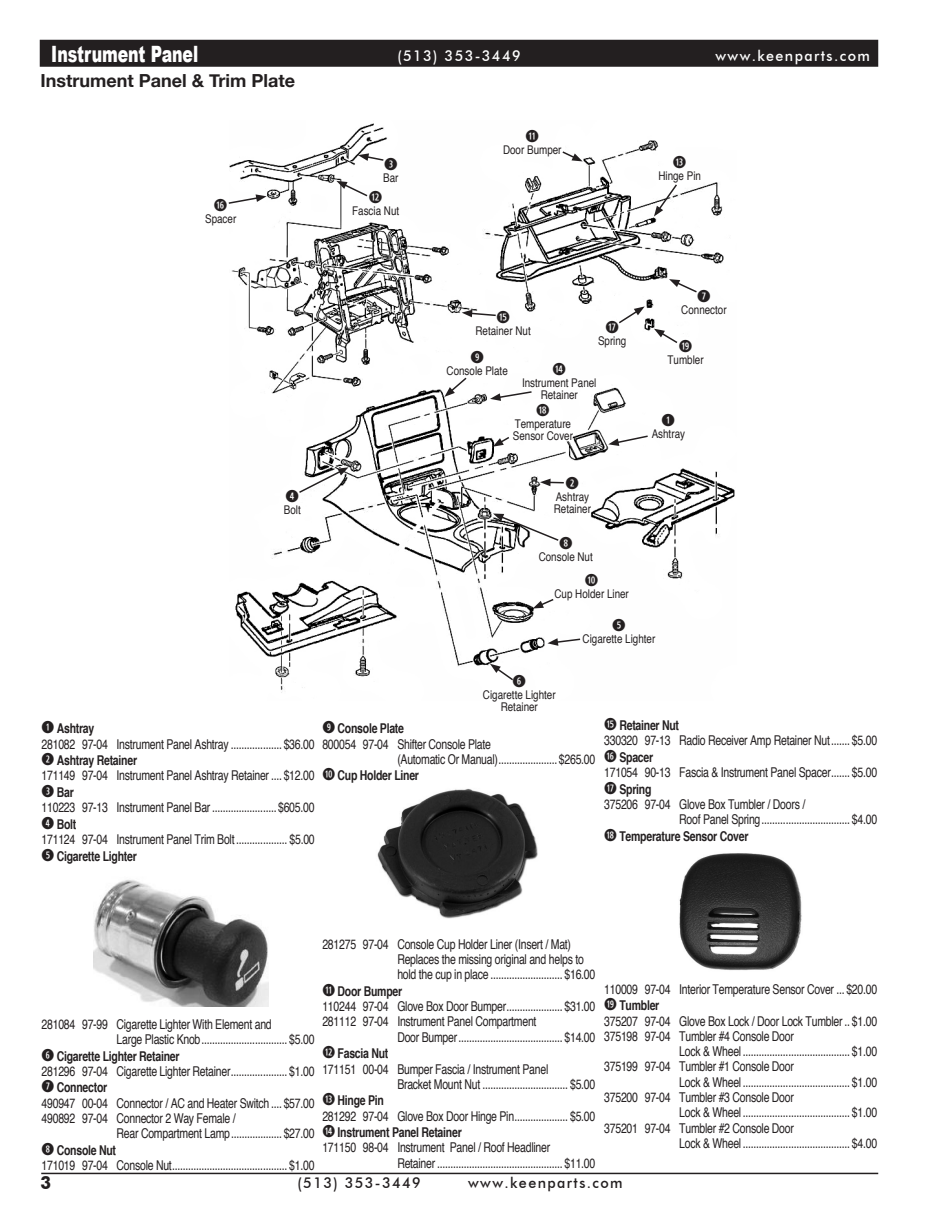
<style>
.page{position:relative;width:945px;height:1215px;background:#fff}
.page>*{position:absolute;margin:0;border:0;box-sizing:border-box;transform-origin:0 0}
.t1{font:900 22.5px "Arial";letter-spacing:-.005em;color:#fff;scale:.7 1}
.t2{font:700 18px "Helvetica Neue";color:#231f20}
.t3{font:700 18px "Schol Broadway";color:#231f20;scale:.95 1}
.t4{font:700 16.5px "Combi Numerals";color:#231f20}
.t5{font:500 15px "Schol Broadway";letter-spacing:.1em;color:#231f20;scale:.95 1}
.t6{font:500 15px "Schol Broadway";letter-spacing:.1em;color:#fff;scale:.95 1}
.t7{font:condensed 13.5px/15.9px "Helvetica";letter-spacing:-.02em;color:#231f20;scale:.95 1}
.t8{font:700 condensed 13.5px "Helvetica";letter-spacing:-.02em;color:#231f20;scale:.95 1}
.t9{font:condensed 12px/12px "Helvetica";color:#231f20}
.s1{font-family:"Combi Numerals";font-weight:700;font-stretch:normal;font-size:16.5px}
.s2{font-weight:700}
.s3{font-family:"Combi Numerals";font-stretch:normal;font-size:16.5px}
</style>
<div class="page">
<div style="left:40px;top:40px;width:838px;height:27px;background:#231f20;border:2px solid #231f20"></div>
<hr style="left:41px;top:1173px;width:837px;height:1px;background:#231f20">
<img style="left:93px;top:880px;width:176px;height:126px">
<img style="left:377px;top:788px;width:161px;height:131px">
<img style="left:679px;top:853px;width:123px;height:117px">
<img style="left:230px;top:123px;width:505px;height:570px">
<svg style="left:608px;top:420px;width:81px;height:26px"></svg>
<svg style="left:358px;top:153px;width:27px;height:9px"></svg>
<svg style="left:282px;top:502px;width:22px;height:16px"></svg>
<svg style="left:298px;top:467px;width:51px;height:27px"></svg>
<svg style="left:547px;top:630px;width:111px;height:19px"></svg>
<svg style="left:480px;top:664px;width:79px;height:29px"></svg>
<svg style="left:678px;top:301px;width:52px;height:17px"></svg>
<svg style="left:669px;top:279px;width:29px;height:15px"></svg>
<svg style="left:654px;top:167px;width:49px;height:50px"></svg>
<svg style="left:493px;top:479px;width:103px;height:93px"></svg>
<svg style="left:443px;top:362px;width:155px;height:41px"></svg>
<svg style="left:533px;top:584px;width:99px;height:25px"></svg>
<svg style="left:336px;top:169px;width:66px;height:57px"></svg>
<svg style="left:228px;top:194px;width:39px;height:34px"></svg>
<svg style="left:501px;top:139px;width:82px;height:22px"></svg>
<svg style="left:654px;top:329px;width:53px;height:40px"></svg>
<svg style="left:493px;top:414px;width:83px;height:36px"></svg>
<svg style="left:595px;top:332px;width:34px;height:19px"></svg>
<svg style="left:617px;top:306px;width:28px;height:19px"></svg>
<svg style="left:462px;top:310px;width:72px;height:36px"></svg>
<p class="t1" style="left:51px;top:41px;width:211px">Instrument Panel</p>
<p class="t2" style="left:40px;top:66px;width:256px">Instrument Panel &amp; Trim Plate</p>
<p class="t4" style="left:214px;top:198px;width:15px">J</p>
<p class="t9" style="left:205px;top:212px;width:33px">Spacer</p>
<p class="t6" style="left:397px;top:46px;width:131px">(513) 353-3449</p>
<p class="t6" style="left:715px;top:47px;width:164px">www.keenparts.com</p>
<p class="t4" style="left:384px;top:157px;width:15px">E</p>
<p class="t9" style="left:383px;top:171px;width:17px">Bar</p>
<p class="t4" style="left:369px;top:191px;width:15px">D</p>
<p class="t9" style="left:352px;top:205px;width:49px">Fascia Nut</p>
<p class="t4" style="left:526px;top:129px;width:15px">S</p>
<p class="t9" style="left:503px;top:143px;width:60px">Door Bumper</p>
<p class="t4" style="left:673px;top:156px;width:15px">F</p>
<p class="t9" style="left:658px;top:169px;width:44px">Hinge Pin</p>
<p class="t4" style="left:496px;top:311px;width:15px">H</p>
<p class="t9" style="left:476px;top:324px;width:57px">Retainer Nut</p>
<p class="t4" style="left:605px;top:321px;width:15px">K</p>
<p class="t9" style="left:598px;top:334px;width:30px">Spring</p>
<p class="t4" style="left:470px;top:350px;width:15px">O</p>
<p class="t9" style="left:447px;top:364px;width:63px">Console Plate</p>
<p class="t4" style="left:553px;top:363px;width:15px">G</p>
<p class="t9" style="left:522px;top:376px;width:76px;text-align:center">Instrument Panel<br>Retainer</p>
<p class="t4" style="left:536px;top:404px;width:15px">L</p>
<p class="t9" style="left:513px;top:417px;width:62px">Temperature<br>Sensor Cover</p>
<p class="t4" style="left:697px;top:290px;width:15px">U</p>
<p class="t9" style="left:681px;top:303px;width:47px">Connector</p>
<p class="t4" style="left:679px;top:340px;width:15px">;</p>
<p class="t9" style="left:668px;top:354px;width:38px">Tumbler</p>
<p class="t4" style="left:662px;top:413px;width:15px">Q</p>
<p class="t9" style="left:652px;top:427px;width:35px">Ashtray</p>
<p class="t4" style="left:286px;top:490px;width:15px">R</p>
<p class="t9" style="left:284px;top:504px;width:18px">Bolt</p>
<p class="t4" style="left:566px;top:477px;width:15px">W</p>
<p class="t9" style="left:554px;top:491px;width:39px">Ashtray<br>Retainer</p>
<p class="t4" style="left:559px;top:537px;width:15px">I</p>
<p class="t9" style="left:539px;top:550px;width:56px">Console Nut</p>
<p class="t4" style="left:585px;top:574px;width:15px">A</p>
<p class="t9" style="left:555px;top:588px;width:76px">Cup Holder Liner</p>
<p class="t4" style="left:612px;top:619px;width:15px">T</p>
<p class="t9" style="left:583px;top:632px;width:74px">Cigarette Lighter</p>
<p class="t7" style="left:42px;top:720px;width:289px"><span class="s1">Q</span> <span class="s2">Ashtray<br></span>281082 97-04 Instrument Panel Ashtray ................... $36.00<br><span class="s1">W</span> <span class="s2">Ashtray Retainer<br></span>171149 97-04 Instrument Panel Ashtray Retainer .... $12.00<br><span class="s1">E</span> <span class="s2">Bar<br></span>110223 97-13 Instrument Panel Bar ........................ $605.00<br><span class="s1">R</span> <span class="s2">Bolt<br></span>171124 97-04 Instrument Panel Trim Bolt ................... $5.00<br><span class="s1">T</span> <span class="s2">Cigarette Lighter</span></p>
<p class="t4" style="left:513px;top:675px;width:15px">Y</p>
<p class="t9" style="left:483px;top:689px;width:74px;text-align:center">Cigarette Lighter<br>Retainer</p>
<p class="t8" style="left:322px;top:720px;width:87px"><span class="s3">O</span> Console Plate</p>
<p class="t7" style="left:322px;top:736px;width:179px">800054 97-04 Shifter Console Plate</p>
<p class="t7" style="left:397px;top:751px;width:210px">(Automatic Or Manual)...................... $265.00</p>
<p class="t8" style="left:322px;top:767px;width:103px"><span class="s3">A</span> Cup Holder Liner</p>
<p class="t8" style="left:604px;top:717px;width:80px"><span class="s3">H</span> Retainer Nut</p>
<p class="t7" style="left:604px;top:732px;width:289px">330320 97-13 Radio Receiver Amp Retainer Nut....... $5.00</p>
<p class="t8" style="left:604px;top:749px;width:53px"><span class="s3">J</span> Spacer</p>
<p class="t7" style="left:604px;top:764px;width:289px">171054 90-13 Fascia &amp; Instrument Panel Spacer....... $5.00</p>
<p class="t8" style="left:604px;top:780px;width:51px"><span class="s3">K</span> Spring</p>
<p class="t7" style="left:604px;top:796px;width:213px">375206 97-04 Glove Box Tumbler / Doors /</p>
<p class="t7" style="left:679px;top:811px;width:210px">Roof Panel Spring................................. $4.00</p>
<p class="t8" style="left:604px;top:828px;width:153px"><span class="s3">L</span> Temperature Sensor Cover</p>
<p class="t7" style="left:42px;top:1016px;width:244px">281084 97-99 Cigarette Lighter With Element and</p>
<p class="t7" style="left:117px;top:1031px;width:210px">Large Plastic Knob................................ $5.00</p>
<p class="t8" style="left:42px;top:1047px;width:147px"><span class="s3">Y</span> Cigarette Lighter Retainer</p>
<p class="t7" style="left:42px;top:1063px;width:289px">281296 97-04 Cigarette Lighter Retainer..................... $1.00</p>
<p class="t8" style="left:42px;top:1079px;width:71px"><span class="s3">U</span> Connector</p>
<p class="t7" style="left:42px;top:1095px;width:289px">490947 00-04 Connector / AC and Heater Switch .... $57.00</p>
<p class="t7" style="left:42px;top:1110px;width:206px">490892 97-04 Connector 2 Way Female /</p>
<p class="t7" style="left:117px;top:1125px;width:210px">Rear Compartment Lamp................... $27.00</p>
<p class="t8" style="left:42px;top:1142px;width:80px"><span class="s3">I</span> Console Nut</p>
<p class="t7" style="left:42px;top:1157px;width:289px">171019 97-04 Console Nut........................................... $1.00</p>
<p class="t7" style="left:322px;top:936px;width:263px">281275 97-04 Console Cup Holder Liner (Insert / Mat)</p>
<p class="t7" style="left:397px;top:951px;width:198px">Replaces the missing original and helps to</p>
<p class="t7" style="left:397px;top:966px;width:210px">hold the cup in place ........................... $16.00</p>
<p class="t8" style="left:322px;top:983px;width:86px"><span class="s3">S</span> Door Bumper</p>
<p class="t7" style="left:322px;top:998px;width:289px">110244 97-04 Glove Box Door Bumper..................... $31.00</p>
<p class="t7" style="left:322px;top:1013px;width:227px">281112 97-04 Instrument Panel Compartment</p>
<p class="t7" style="left:397px;top:1029px;width:210px">Door Bumper....................................... $14.00</p>
<p class="t8" style="left:322px;top:1045px;width:71px"><span class="s3">D</span> Fascia Nut</p>
<p class="t7" style="left:322px;top:1061px;width:239px">171151 00-04 Bumper Fascia / Instrument Panel</p>
<p class="t7" style="left:397px;top:1076px;width:210px">Bracket Mount Nut ................................ $5.00</p>
<p class="t8" style="left:322px;top:1092px;width:66px"><span class="s3">F</span> Hinge Pin</p>
<p class="t7" style="left:322px;top:1108px;width:289px">281292 97-04 Glove Box Door Hinge Pin.................... $5.00</p>
<p class="t8" style="left:322px;top:1124px;width:148px"><span class="s3">G</span> Instrument Panel Retainer</p>
<p class="t7" style="left:322px;top:1139px;width:241px">171150 98-04 Instrument Panel / Roof Headliner</p>
<p class="t7" style="left:397px;top:1155px;width:210px">Retainer ............................................... $11.00</p>
<p class="t7" style="left:604px;top:981px;width:289px">110009 97-04 Interior Temperature Sensor Cover ... $20.00</p>
<p class="t8" style="left:604px;top:997px;width:60px"><span class="s3">;</span> Tumbler</p>
<p class="t7" style="left:604px;top:1013px;width:289px">375207 97-04 Glove Box Lock / Door Lock Tumbler.. $1.00</p>
<p class="t7" style="left:604px;top:1028px;width:201px">375198 97-04 Tumbler #4 Console Door</p>
<p class="t7" style="left:679px;top:1043px;width:210px">Lock &amp; Wheel ........................................ $1.00</p>
<p class="t7" style="left:604px;top:1058px;width:201px">375199 97-04 Tumbler #1 Console Door</p>
<p class="t7" style="left:679px;top:1074px;width:210px">Lock &amp; Wheel ........................................ $1.00</p>
<p class="t7" style="left:604px;top:1089px;width:201px">375200 97-04 Tumbler #3 Console Door</p>
<p class="t7" style="left:679px;top:1104px;width:210px">Lock &amp; Wheel ........................................ $1.00</p>
<p class="t7" style="left:604px;top:1120px;width:201px">375201 97-04 Tumbler #2 Console Door</p>
<p class="t7" style="left:679px;top:1135px;width:210px">Lock &amp; Wheel ........................................ $4.00</p>
<p class="t3" style="left:40px;top:1171px;width:13px">3</p>
<p class="t5" style="left:298px;top:1173px;width:131px">(513) 353-3449</p>
<p class="t5" style="left:468px;top:1173px;width:164px">www.keenparts.com</p>
</div>
